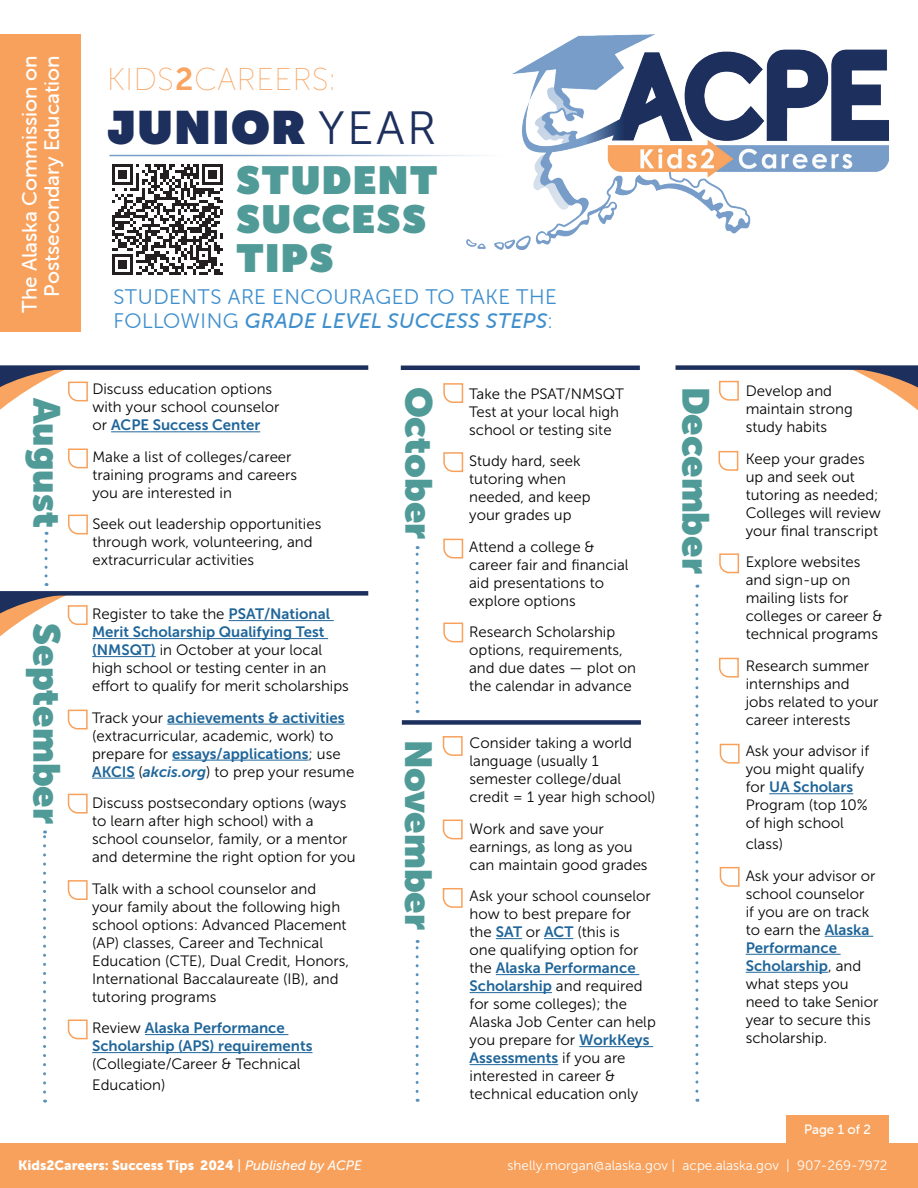
<style>
.page{position:relative;width:918px;height:1188px;background:#fff}
.page>*{position:absolute;margin:0;border:0;box-sizing:border-box;transform-origin:0 0}
.t1{font:900 46.5px "Museo Sans Display";letter-spacing:.05em;color:#1d2f5d}
.t2{font:900 39px/39px "Museo Sans Display";letter-spacing:.05em;color:#509b98}
.t3{font:900 37.5px "Museo Sans Display";color:#509b98}
.t4{font:300 31.5px "Museo Sans Display";letter-spacing:.05em;color:#f9a461}
.t5{font:21px/22.5px "Museo Sans Rounded 500";color:#fff;text-align:right}
.t6{font:italic 21px "Museo Sans Rounded 500";letter-spacing:.025em;color:#3f8fcd}
.t7{font:21px "Museo Sans Rounded 300";letter-spacing:.025em;color:#3f8fcd}
.t8{font:15px/18px "Museo Sans 300";color:#040503}
.t9{font:15px/18px "Museo Sans 700";color:#20669a}
.t10{font:13.5px "Museo Sans 300";color:#fff}
.t11{font:13.5px "Museo Sans 900";color:#fff}
.t12{font:13.5px "Museo Sans Rounded 500";color:#fff}
.s1{font-family:"Museo Sans 700";font-weight:400}
.s2{font-family:"Museo Sans 300";font-weight:400}
.s3{font-family:"Museo Sans Rounded 300";font-style:normal}
.s4{font-family:"Museo Sans 300";color:#040503}
.s5{font-family:"Museo Sans 700";color:#20669a}
.s6{font-family:"Museo Sans 700";font-style:italic;color:#20669a}
.s7{font-family:"Museo Sans 500";font-style:italic}
</style>
<div class="page">
<div style="left:0;top:35px;width:81px;height:297px;background:#f8a15c"></div>
<div style="left:786px;top:1116px;width:103px;height:30px;background:#f8a15c"></div>
<div style="left:0;top:1143px;width:918px;height:45px;background:#f8a15c"></div>
<hr style="left:111px;top:431px;width:149px;height:1px;background:#20669a">
<div style="left:0;top:365px;width:368px;height:5px;background:#1d2f5d"></div>
<svg style="left:112px;top:164px;width:111px;height:111px"></svg>
<hr style="left:229px;top:620px;width:105px;height:1px;background:#20669a">
<hr style="left:92px;top:638px;width:236px;height:1px;background:#20669a">
<hr style="left:92px;top:656px;width:64px;height:1px;background:#20669a">
<hr style="left:167px;top:724px;width:178px;height:1px;background:#20669a">
<hr style="left:172px;top:760px;width:137px;height:1px;background:#20669a">
<hr style="left:92px;top:778px;width:43px;height:1px;background:#20669a">
<hr style="left:145px;top:1034px;width:143px;height:1px;background:#20669a">
<hr style="left:92px;top:1052px;width:221px;height:1px;background:#20669a">
<svg style="left:67px;top:793px;width:21px;height:21px"></svg>
<svg style="left:67px;top:880px;width:21px;height:20px"></svg>
<svg style="left:67px;top:1019px;width:21px;height:21px"></svg>
<svg style="left:43px;top:831px;width:3px;height:261px"></svg>
<svg style="left:443px;top:383px;width:21px;height:20px"></svg>
<svg style="left:443px;top:452px;width:21px;height:21px"></svg>
<svg style="left:443px;top:538px;width:21px;height:21px"></svg>
<svg style="left:443px;top:622px;width:21px;height:21px"></svg>
<svg style="left:416px;top:546px;width:3px;height:156px"></svg>
<svg style="left:0;top:365px;width:89px;height:211px"></svg>
<svg style="left:853px;top:370px;width:65px;height:41px"></svg>
<div style="left:676px;top:365px;width:242px;height:5px;background:#1d2f5d"></div>
<svg style="left:0;top:583px;width:88px;height:147px"></svg>
<div style="left:0;top:591px;width:368px;height:5px;background:#1d2f5d"></div>
<svg style="left:496px;top:938px;width:26px;height:1px"></svg>
<svg style="left:544px;top:938px;width:29px;height:1px"></svg>
<hr style="left:496px;top:974px;width:143px;height:1px;background:#20669a">
<hr style="left:470px;top:992px;width:82px;height:1px;background:#20669a">
<hr style="left:579px;top:1046px;width:74px;height:1px;background:#20669a">
<hr style="left:470px;top:1064px;width:88px;height:1px;background:#20669a">
<svg style="left:442px;top:736px;width:21px;height:20px"></svg>
<svg style="left:442px;top:819px;width:21px;height:21px"></svg>
<svg style="left:442px;top:888px;width:21px;height:20px"></svg>
<svg style="left:416px;top:940px;width:3px;height:151px"></svg>
<svg style="left:695px;top:585px;width:3px;height:506px"></svg>
<svg style="left:719px;top:380px;width:20px;height:21px"></svg>
<svg style="left:719px;top:657px;width:20px;height:21px"></svg>
<hr style="left:769px;top:793px;width:84px;height:1px;background:#20669a">
<hr style="left:825px;top:936px;width:48px;height:1px;background:#20669a">
<hr style="left:746px;top:954px;width:95px;height:1px;background:#20669a">
<hr style="left:746px;top:972px;width:82px;height:1px;background:#20669a">
<svg style="left:718px;top:450px;width:21px;height:21px"></svg>
<svg style="left:719px;top:743px;width:21px;height:21px"></svg>
<svg style="left:719px;top:553px;width:21px;height:21px"></svg>
<div style="left:402px;top:720px;width:239px;height:5px;background:#1d2f5d"></div>
<hr style="left:401px;top:366px;width:239px;height:4px;background:#1d2f5d">
<svg style="left:719px;top:866px;width:21px;height:21px"></svg>
<img style="left:466px;top:34px;width:422px;height:215px">
<hr style="left:110px;top:155px;width:396px;height:1px;background:#789dc9">
<h3 class="t5" style="left:18px;top:313px;width:258px;rotate:-90deg">The Alaska Commission on<br>Postsecondary Education</h3>
<h3 class="t3" style="left:68px;top:398px;width:132px;rotate:90deg">August</h3>
<h3 class="t3" style="left:68px;top:623px;width:203px;rotate:90deg">September</h3>
<h3 class="t4" style="left:107px;top:62px;width:229px">KIDS<span class="s1">2</span>CAREERS:</h3>
<h1 class="t1" style="left:107px;top:100px;width:330px">JUNIOR <span class="s2">YEAR</span></h1>
<h2 class="t2" style="left:236px;top:161px;width:202px">STUDENT<br>SUCCESS<br>TIPS</h2>
<h3 class="t7" style="left:113px;top:285px;width:445px">STUDENTS ARE ENCOURAGED TO TAKE THE</h3>
<h3 class="t6" style="left:113px;top:309px;width:441px"><span class="s3">FOLLOWING</span> GRADE LEVEL SUCCESS STEPS<span class="s3">:</span></h3>
<p class="t8" style="left:92px;top:380px;width:189px">Discuss education options with your school counselor</p>
<p class="t9" style="left:92px;top:416px;width:169px"><span class="s4">or</span> ACPE Success Center</p>
<p class="t8" style="left:92px;top:448px;width:206px">Make a list of colleges/career training programs and careers you are interested in</p>
<p class="t8" style="left:92px;top:515px;width:230px">Seek out leadership opportunities through work, volunteering, and extracurricular activities</p>
<p class="t8" style="left:92px;top:605px;width:239px">Register to take the <span class="s5">PSAT/National</span></p>
<p class="t9" style="left:92px;top:623px;width:234px">Merit Scholarship Qualifying Test</p>
<p class="t8" style="left:92px;top:641px;width:258px"><span class="s5">(NMSQT)</span> in October at your local high school or testing center in an effort to qualify for merit scholarships</p>
<p class="t9" style="left:92px;top:708px;width:254px"><span class="s4">Track your</span> achievements &amp; activities</p>
<p class="t8" style="left:92px;top:727px;width:243px">(extracurricular, academic, work) to</p>
<p class="t9" style="left:92px;top:744px;width:250px"><span class="s4">prepare for</span> essays/applications<span class="s4">; use</span></p>
<p class="t8" style="left:92px;top:756px;width:264px;line-height:31.5px"><span class="s5">AKCIS</span> (<span class="s6">akcis.org</span>) to prep your resume<br>Discuss postsecondary options (ways</p>
<p class="t8" style="left:92px;top:812px;width:265px">to learn after high school) with a school counselor, family, or a mentor and determine the right option for you</p>
<p class="t8" style="left:92px;top:880px;width:259px">Talk with a school counselor and your family about the following high school options: Advanced Placement (AP) classes, Career and Technical Education (CTE), Dual Credit, Honors, International Baccalaureate (IB), and tutoring programs</p>
<p class="t9" style="left:92px;top:1019px;width:222px"><span class="s4">Review</span> Alaska Performance<br>Scholarship (APS) requirements</p>
<p class="t8" style="left:92px;top:1054px;width:210px;line-height:21px">(Collegiate/Career &amp; Technical<br>Education)</p>
<h3 class="t3" style="left:440px;top:387px;width:154px;rotate:90deg">October</h3>
<p class="t8" style="left:469px;top:385px;width:156px">Take the PSAT/NMSQT<br>Test at your local high school or testing site</p>
<p class="t8" style="left:469px;top:452px;width:123px">Study hard, seek tutoring when needed, and keep your grades up</p>
<p class="t8" style="left:469px;top:538px;width:161px">Attend a college &amp; career fair and financial aid presentations to explore options</p>
<p class="t8" style="left:469px;top:623px;width:168px">Research Scholarship options, requirements, and due dates — plot on the calendar in advance</p>
<h3 class="t3" style="left:440px;top:740px;width:192px;rotate:90deg">November</h3>
<p class="t8" style="left:470px;top:734px;width:187px">Consider taking a world language (usually 1 semester college/dual credit = 1 year high school)</p>
<p class="t8" style="left:470px;top:820px;width:180px">Work and save your earnings, as long as you can maintain good grades</p>
<p class="t8" style="left:470px;top:887px;width:183px">Ask your school counselor how to best prepare for the <span class="s5">SAT</span> or <span class="s5">ACT</span> (this is<br>one qualifying option for</p>
<p class="t9" style="left:470px;top:959px;width:175px"><span class="s4">the</span> Alaska Performance<br>Scholarship <span class="s4">and required</span></p>
<p class="t8" style="left:470px;top:995px;width:188px">for some colleges); the<br>Alaska Job Center can help you prepare for <span class="s5">WorkKeys</span></p>
<p class="t9" style="left:470px;top:1049px;width:157px">Assessments <span class="s4">if you are</span></p>
<p class="t8" style="left:470px;top:1067px;width:170px">interested in career &amp; technical education only</p>
<h3 class="t3" style="left:717px;top:387px;width:189px;rotate:90deg">December</h3>
<p class="t8" style="left:746px;top:382px;width:109px">Develop and maintain strong study habits</p>
<p class="t8" style="left:746px;top:450px;width:137px">Keep your grades up and seek out tutoring as needed;<br>Colleges will review your final transcript</p>
<p class="t8" style="left:746px;top:553px;width:139px">Explore websites and sign-up on mailing lists for colleges or career &amp; technical programs</p>
<p class="t8" style="left:746px;top:657px;width:134px">Research summer internships and jobs related to your career interests</p>
<p class="t8" style="left:746px;top:742px;width:125px">Ask your advisor if you might qualify</p>
<p class="t9" style="left:746px;top:778px;width:109px"><span class="s4">for</span> UA Scholars</p>
<p class="t8" style="left:746px;top:796px;width:124px">Program (top 10% of high school</p>
<p class="t8" style="left:746px;top:828px;width:131px;line-height:31.5px">class)<br>Ask your advisor or</p>
<p class="t8" style="left:746px;top:885px;width:125px">school counselor if you are on track to earn the <span class="s5">Alaska</span></p>
<p class="t9" style="left:746px;top:939px;width:117px">Performance<br>Scholarship<span class="s4">, and</span></p>
<p class="t8" style="left:746px;top:975px;width:134px">what steps you need to take Senior year to secure this scholarship.</p>
<p class="t12" style="left:804px;top:1122px;width:68px">Page 1 of 2</p>
<p class="t11" style="left:18px;top:1158px;width:345px">Kids2Careers: Success Tips 2024 <span class="s7">| Published by ACPE</span></p>
<p class="t10" style="left:508px;top:1159px;width:381px">shelly.morgan@alaska.gov | acpe.alaska.gov | 907-269-7972</p>
</div>
